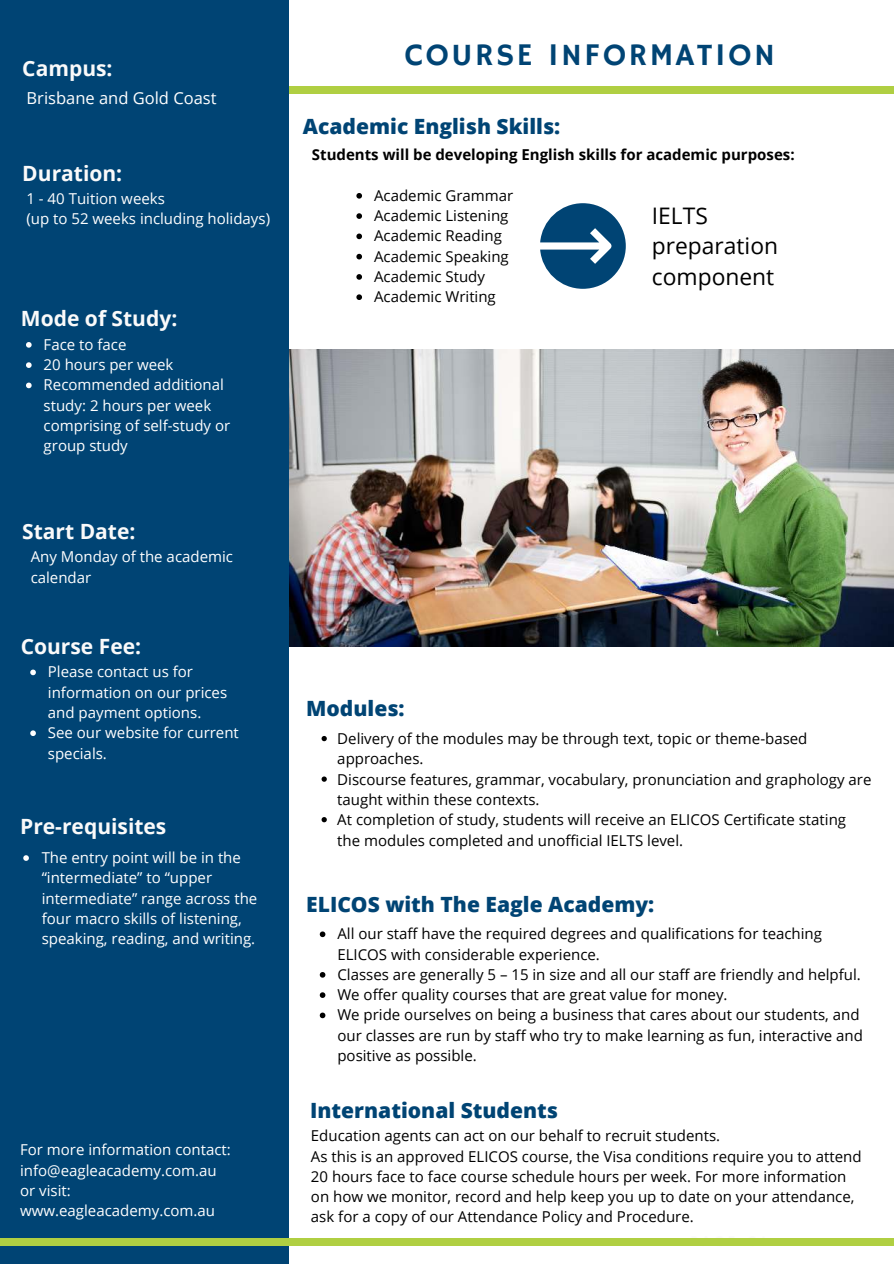
<style>
.page{position:relative;width:894px;height:1264px;background:#fff}
.page>*{position:absolute;margin:0;border:0;box-sizing:border-box;transform-origin:0 0}
.t1{font:31.5px "Hammersmith One";letter-spacing:.08em;color:#004474}
.t2{font:22.8px/30.8px "Open Sans";color:#000}
.t3{font:800 21px "Open Sans";color:#004474}
.t4{font:700 21px "Open Sans";color:#fafafa}
.t5{font:16.5px "Open Sans";color:#fff}
.t6{font:15px/20.2px "Open Sans";color:#000}
.t7{font:15px/20.2px "Open Sans";color:#fff}
.t8{font:700 15px "Open Sans";color:#000}
</style>
<div class="page">
<div style="left:286px;top:86px;width:607px;height:7px;background:#b0cf42"></div>
<img style="left:288px;top:350px;width:605px;height:296px">
<div style="left:0;top:0;width:288px;height:1263px;background:#004474"></div>
<div style="left:0;top:1238px;width:893px;height:7px;background:#b0cf42"></div>
<svg style="left:540px;top:203px;width:85px;height:86px"></svg>
<svg style="left:321px;top:736px;width:6px;height:5px"></svg>
<svg style="left:321px;top:776px;width:6px;height:5px"></svg>
<svg style="left:321px;top:817px;width:6px;height:5px"></svg>
<svg style="left:23px;top:855px;width:6px;height:5px"></svg>
<svg style="left:30px;top:669px;width:6px;height:6px"></svg>
<svg style="left:30px;top:730px;width:6px;height:6px"></svg>
<svg style="left:26px;top:342px;width:6px;height:6px"></svg>
<svg style="left:26px;top:362px;width:6px;height:6px"></svg>
<svg style="left:26px;top:382px;width:6px;height:6px"></svg>
<svg style="left:356px;top:193px;width:6px;height:6px"></svg>
<svg style="left:356px;top:213px;width:6px;height:6px"></svg>
<svg style="left:356px;top:233px;width:6px;height:6px"></svg>
<svg style="left:356px;top:254px;width:6px;height:5px"></svg>
<svg style="left:356px;top:274px;width:6px;height:6px"></svg>
<svg style="left:356px;top:294px;width:6px;height:6px"></svg>
<svg style="left:320px;top:931px;width:5px;height:6px"></svg>
<svg style="left:320px;top:972px;width:5px;height:5px"></svg>
<svg style="left:320px;top:992px;width:5px;height:5px"></svg>
<svg style="left:320px;top:1012px;width:5px;height:6px"></svg>
<h3 class="t4" style="left:22px;top:53px;width:92px">Campus:</h3>
<p class="t5" style="left:27px;top:86px;width:191px">Brisbane and Gold Coast</p>
<h3 class="t4" style="left:22px;top:158px;width:101px">Duration:</h3>
<p class="t7" style="left:26px;top:188px;width:245px">1 - 40 Tuition weeks<br>(up to 52 weeks including holidays)</p>
<h3 class="t4" style="left:21px;top:303px;width:158px">Mode of Study:</h3>
<p class="t7" style="left:44px;top:334px;width:188px">Face to face<br>20 hours per week<br>Recommended additional study: 2 hours per week comprising of self-study or group study</p>
<h3 class="t4" style="left:22px;top:516px;width:115px">Start Date:</h3>
<p class="t7" style="left:31px;top:546px;width:204px">Any Monday of the academic calendar</p>
<h3 class="t4" style="left:21px;top:631px;width:122px">Course Fee:</h3>
<p class="t7" style="left:48px;top:661px;width:192px">Please contact us for information on our prices and payment options.<br>See our website for current specials.</p>
<h3 class="t4" style="left:20px;top:811px;width:148px">Pre-requisites</h3>
<p class="t7" style="left:42px;top:847px;width:217px">The entry point will be in the “intermediate” to “upper intermediate” range across the four macro skills of listening, speaking, reading, and writing.</p>
<p class="t7" style="left:20px;top:1139px;width:212px">For more information contact: info@eagleacademy.com.au or visit: www.eagleacademy.com.au</p>
<h1 class="t1" style="left:404px;top:37px;width:372px">COURSE INFORMATION</h1>
<h3 class="t3" style="left:303px;top:110px;width:259px">Academic English Skills:</h3>
<p class="t8" style="left:312px;top:144px;width:484px">Students will be developing English skills for academic purposes:</p>
<p class="t6" style="left:374px;top:185px;width:141px">Academic Grammar<br>Academic Listening<br>Academic Reading<br>Academic Speaking<br>Academic Study<br>Academic Writing</p>
<h2 class="t2" style="left:651px;top:199px;width:128px">IELTS preparation component</h2>
<h3 class="t3" style="left:306px;top:692px;width:100px">Modules:</h3>
<p class="t6" style="left:337px;top:728px;width:535px">Delivery of the modules may be through text, topic or theme-based approaches.<br>Discourse features, grammar, vocabulary, pronunciation and graphology are taught within these contexts.<br>At completion of study, students will receive an ELICOS Certificate stating the modules completed and unofficial IELTS level.</p>
<h3 class="t3" style="left:306px;top:888px;width:349px">ELICOS with The Eagle Academy:</h3>
<p class="t6" style="left:337px;top:923px;width:527px">All our staff have the required degrees and qualifications for teaching ELICOS with considerable experience.<br>Classes are generally 5 – 15 in size and all our staff are friendly and helpful.<br>We offer quality courses that are great value for money.<br>We pride ourselves on being a business that cares about our students, and our classes are run by staff who try to make learning as fun, interactive and positive as possible.</p>
<h3 class="t3" style="left:310px;top:1094px;width:249px">International Students</h3>
<p class="t6" style="left:311px;top:1125px;width:552px">Education agents can act on our behalf to recruit students.<br>As this is an approved ELICOS course, the Visa conditions require you to attend 20 hours face to face course schedule hours per week. For more information on how we monitor, record and help keep you up to date on your attendance, ask for a copy of our Attendance Policy and Procedure.</p>
</div>
